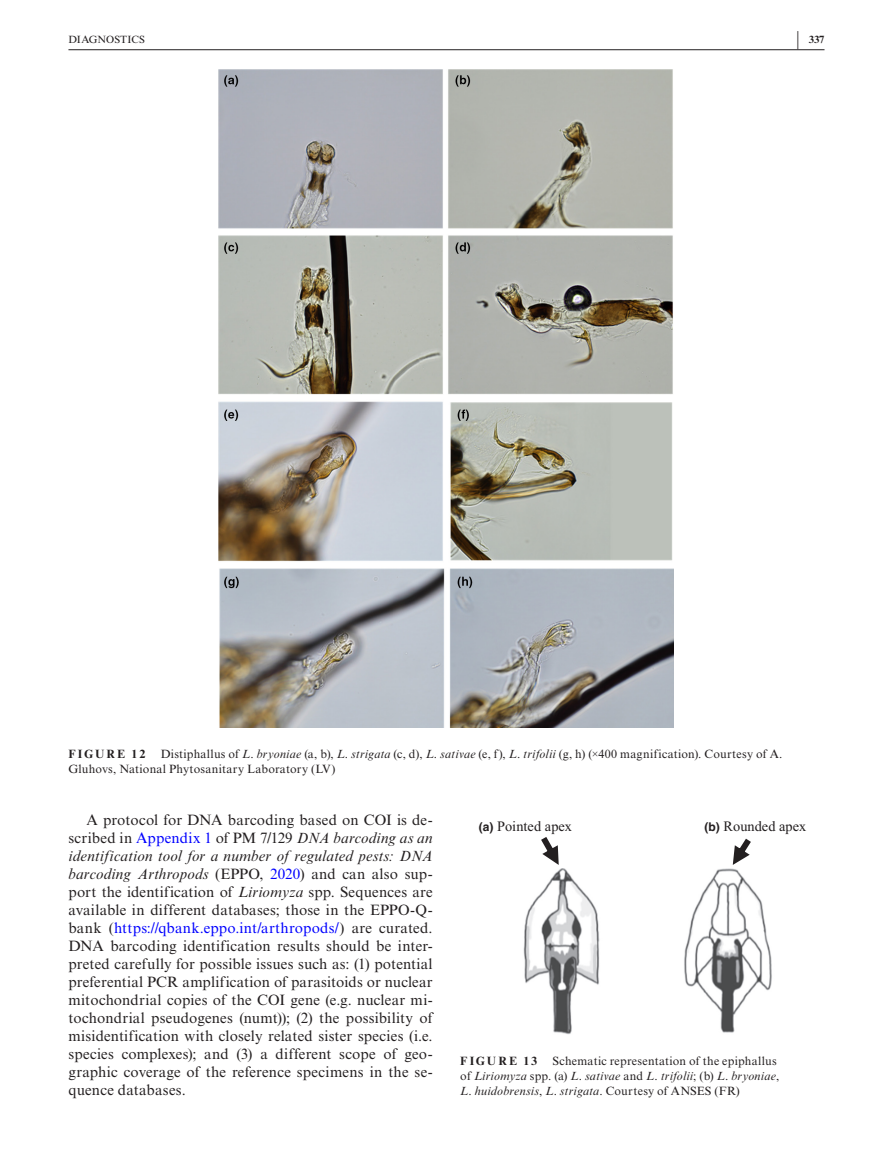
<style>
.page{position:relative;width:893px;height:1174px;background:#fff}
.page>*{position:absolute;margin:0;border:0;box-sizing:border-box;transform-origin:0 0}
.t1{font:15px/18px "Times New Roman MT Std";letter-spacing:.015em;color:#231f20;text-align:justify}
.t2{font:14.4px "Times New Roman";letter-spacing:.005em;color:#231f20}
.t3{font:12px/15px "Times New Roman MT Std";letter-spacing:.02em;color:#231f20}
.t4{font:700 12px "Times New Roman MT Std";letter-spacing:.165em;color:#231f20}
.t5{font:10.5px "Times New Roman MT Std";color:#231f20}
.t6{font:700 10.5px "Times New Roman MT Std";color:#231f20}
.s1{font-size:20.25px}
.s2{font-style:italic}
.s3{font-family:"Times New Roman"}
.s4{color:#00f}
.s5{font-family:"Helvetica";font-weight:700;font-size:12px}
</style>
<div class="page">
<hr style="left:68px;top:49px;width:756px;height:1px;background:#231f20">
<img style="left:219px;top:69px;width:455px;height:658px">
<img style="left:523px;top:868px;width:249px;height:166px">
<svg style="left:541px;top:837px;width:18px;height:28px"></svg>
<svg style="left:733px;top:838px;width:18px;height:27px"></svg>
<p class="t5" style="left:68px;top:33px;width:78px">DIAGNOSTICS</p>
<p class="t6" style="left:797px;top:33px;width:29px"><span class="s1">|</span> 337</p>
<p class="t3" style="left:68px;top:747px;width:715px;text-indent:92px">Distiphallus of <span class="s2">L</span>. <span class="s2">bryoniae</span> (a, b), <span class="s2">L</span>. <span class="s2">strigata</span> (c, d), <span class="s2">L</span>. <span class="s2">sativae</span> (e, f), <span class="s2">L</span>. <span class="s2">trifolii</span> (g, h) (<span class="s3">×</span>400 magnification). Courtesy of A.<br>Gluhovs, National Phytosanitary Laboratory (LV)</p>
<p class="t4" style="left:68px;top:747px;width:78px">FIGURE 12</p>
<p class="t1" style="left:68px;top:811px;width:366px;text-indent:18px">A protocol for DNA barcoding based on COI is de&shy;scribed in <span class="s4">Appendix 1</span> of PM 7/129 <span class="s2">DNA barcoding as an identification tool for a number of regulated pests: DNA barcoding Arthropods</span> (EPPO, <span class="s4">2020</span>) and can also sup&shy;port the identification of <span class="s2">Liriomyza</span> spp. Sequences are available in different databases; those in the EPPO-Q&shy;bank (<span class="s4">https://qbank.eppo.int/arthropods/</span>) are curated.<br>DNA barcoding identification results should be inter&shy;preted carefully for possible issues such as: (1) potential preferential PCR amplification of parasitoids or nuclear mitochondrial copies of the COI gene (e.g. nuclear mi&shy;tochondrial pseudogenes (numt)); (2) the possibility of misidentification with closely related sister species (i.e. species complexes); and (3) a different scope of geo&shy;graphic coverage of the reference specimens in the se&shy;quence databases.</p>
<p class="t2" style="left:479px;top:816px;width:95px"><span class="s5">(a)</span> Pointed apex</p>
<p class="t2" style="left:705px;top:816px;width:103px"><span class="s5">(b)</span> Rounded apex</p>
<p class="t3" style="left:460px;top:1053px;width:320px;text-indent:92px">Schematic representation of the epiphallus of <span class="s2">Liriomyza</span> spp. (a) <span class="s2">L</span>. <span class="s2">sativae</span> and <span class="s2">L</span>. <span class="s2">trifolii</span>; (b) <span class="s2">L</span>. <span class="s2">bryoniae</span>,<br><span class="s2">L</span>. <span class="s2">huidobrensis</span>, <span class="s2">L</span>. <span class="s2">strigata</span>. Courtesy of ANSES (FR)</p>
<p class="t4" style="left:460px;top:1054px;width:78px">FIGURE 13</p>
</div>
